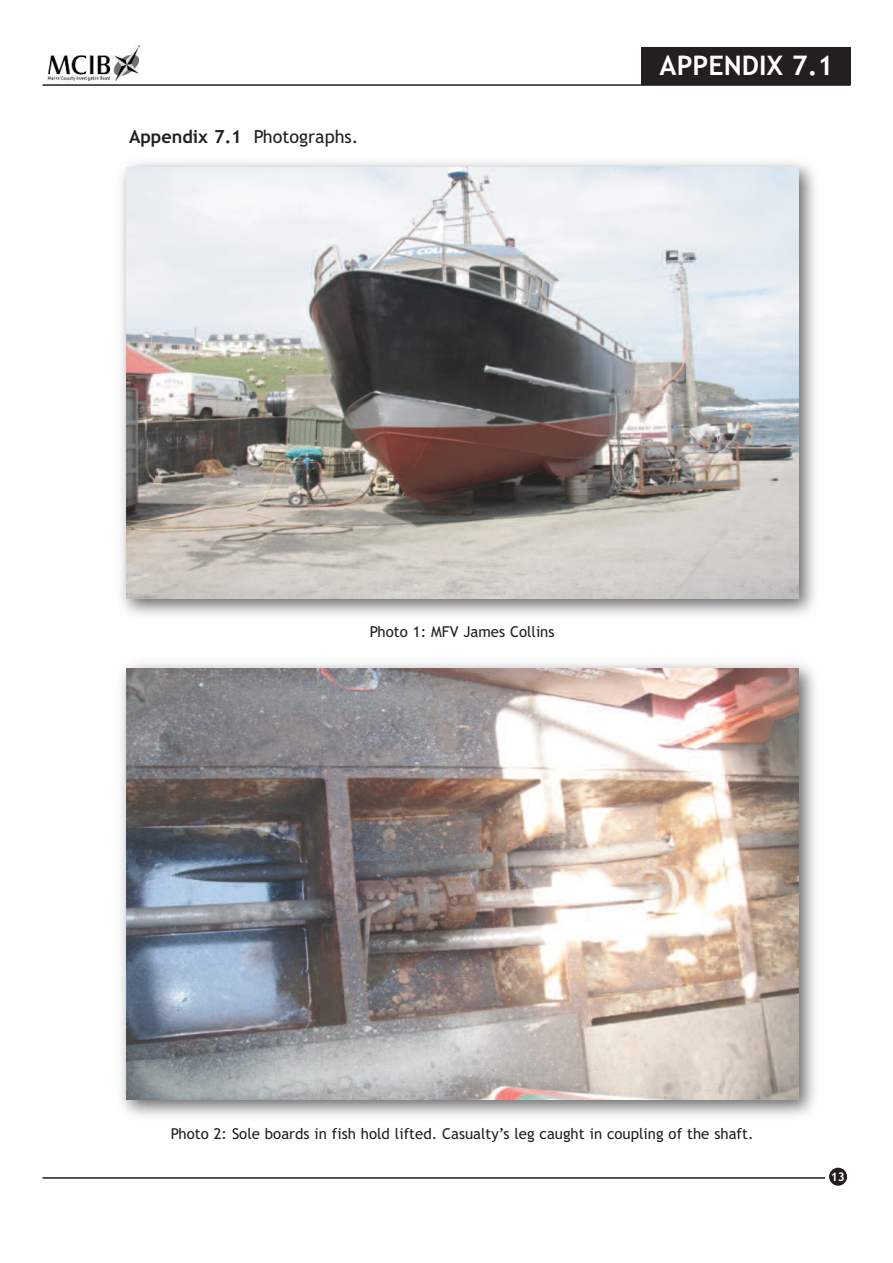
<style>
.page{position:relative;width:893px;height:1263px;background:#fff}
.page>*{position:absolute;margin:0;border:0;box-sizing:border-box;transform-origin:0 0}
.t1{font:700 27px "Trebuchet MS";color:#fff}
.t2{font:18px "Trebuchet MS";color:#231f20}
.t3{font:15px "Trebuchet MS";color:#231f20}
.t4{font:700 12px "Trebuchet MS";color:#fff}
.s1{font-weight:700}
</style>
<div class="page">
<hr style="left:43px;top:1177px;width:782px;height:2px;background:#231f20">
<img style="left:47px;top:45px;width:93px;height:39px">
<hr style="left:43px;top:84px;width:807px;height:2px;background:#231f20">
<div style="left:641px;top:47px;width:209px;height:38px;background:#231f20"></div>
<img style="left:121px;top:162px;width:694px;height:453px">
<img style="left:126px;top:168px;width:672px;height:430px">
<img style="left:121px;top:663px;width:694px;height:453px">
<img style="left:126px;top:669px;width:672px;height:431px">
<div style="left:829px;top:1168px;width:18px;height:18px;background:#231f20;border-radius:50%"></div>
<p class="t2" style="left:129px;top:126px;width:231px"><span class="s1">Appendix 7.1</span> Photographs.</p>
<h1 class="t1" style="left:660px;top:50px;width:175px">APPENDIX 7.1</h1>
<p class="t3" style="left:370px;top:623px;width:186px">Photo 1: MFV James Collins</p>
<p class="t3" style="left:171px;top:1125px;width:584px">Photo 2: Sole boards in fish hold lifted. Casualty’s leg caught in coupling of the shaft.</p>
<p class="t4" style="left:831px;top:1170px;width:16px">13</p>
</div>
